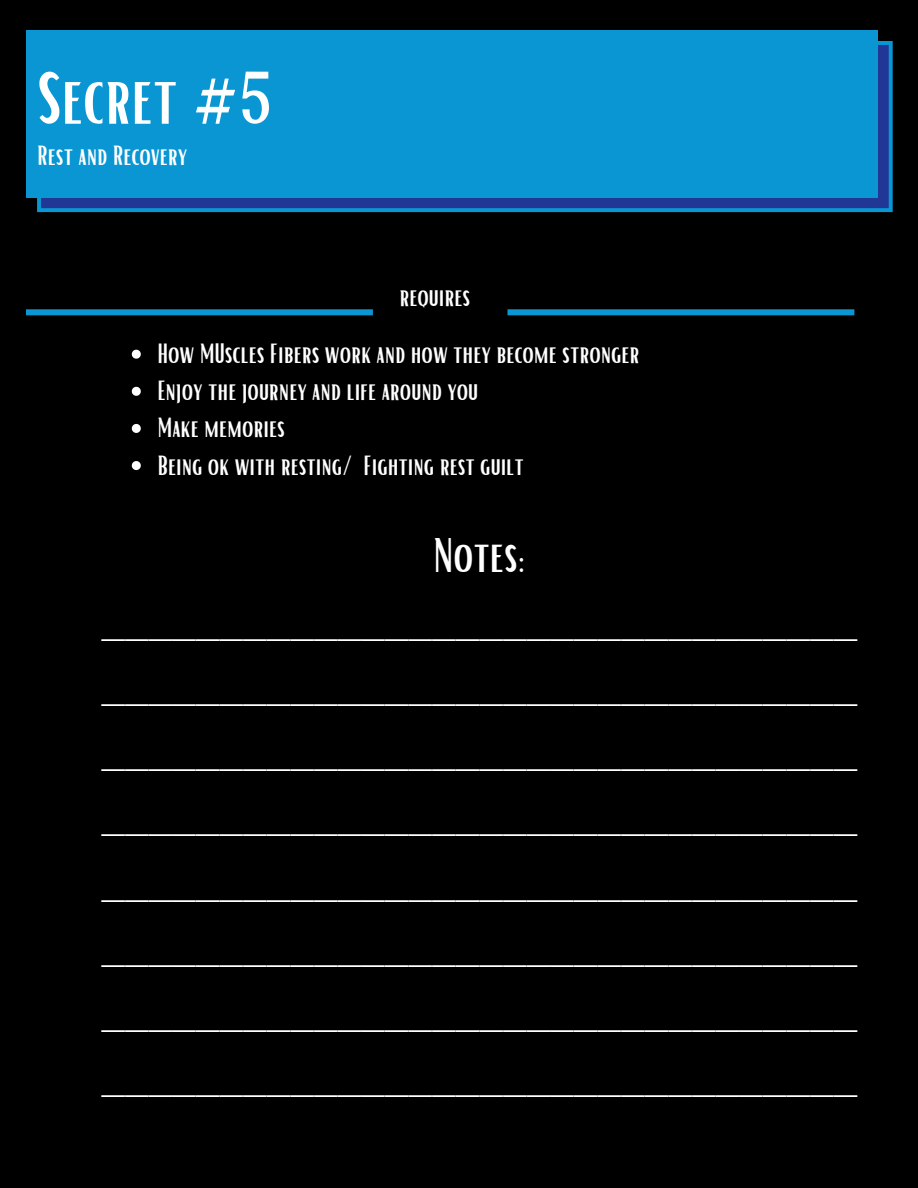
<style>
.page{position:relative;width:918px;height:1188px;background:#000}
.page>*{position:absolute;margin:0;border:0;box-sizing:border-box;transform-origin:0 0}
.t1{font:72px "Bright";color:#fff}
.t2{font:47.25px/65.2px "Abril Fatface";color:#fff;text-align:justify}
.t3{font:47.25px "Bright";color:#fff}
.t4{font:27px/37.2px "Bright";color:#fff}
</style>
<div class="page">
<svg style="left:37px;top:41px;width:856px;height:171px;background:#1854a8"></svg>
<div style="left:26px;top:30px;width:852px;height:167px;background:#0996d3"></div>
<svg style="left:26px;top:309px;width:347px;height:6px;background:#088ec8"></svg>
<svg style="left:507px;top:309px;width:347px;height:6px;background:#088ec8"></svg>
<svg style="left:132px;top:350px;width:9px;height:9px"></svg>
<svg style="left:132px;top:387px;width:9px;height:9px"></svg>
<svg style="left:132px;top:424px;width:9px;height:9px"></svg>
<svg style="left:132px;top:461px;width:9px;height:9px"></svg>
<h1 class="t1" style="left:37px;top:52px;width:237px">Secret #5</h1>
<p class="t4" style="left:37px;top:136px;width:152px">Rest and Recovery</p>
<p class="t4" style="left:157px;top:267px;width:484px;line-height:57.2px;text-indent:242px">requires<br>How MUscles Fibers work and how they become stronger</p>
<p class="t4" style="left:157px;top:371px;width:368px">Enjoy the journey and life around you<br>Make memories<br>Being ok with resting/ Fighting rest guilt</p>
<p class="t3" style="left:433px;top:524px;width:94px">Notes:</p>
<p class="t2" style="left:101px;top:585px;width:758px">________________________________ ________________________________ ________________________________ ________________________________ ________________________________ ________________________________ ________________________________ ________________________________</p>
</div>
